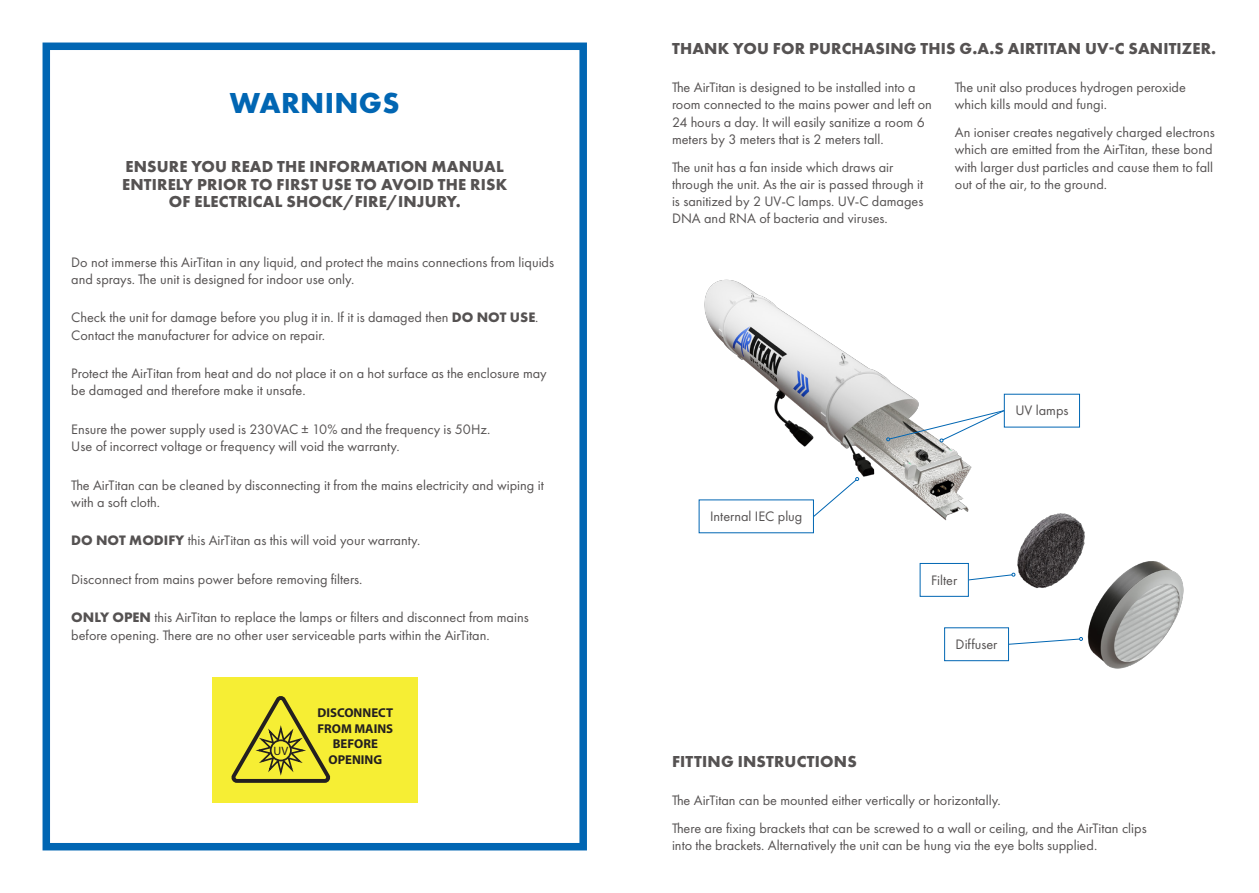
<style>
.page{position:relative;width:1259px;height:893px;background:#fff}
.page>*{position:absolute;margin:0;border:0;box-sizing:border-box;transform-origin:0 0}
.Heading_Blue{font:700 30px "Futura PT";letter-spacing:.01em;color:#0166b3}
.Grey_SubHead{font:700 16.5px/17.2px "Futura PT";letter-spacing:.01em;color:#555252;text-align:center}
.Body_Copy{font:14.25px/17.2px "Futura PT";color:#555252}
.t1{font:700 12.9px/15.5px "Myriad Pro";color:#231f20;text-align:center}
.t2{font:12.15px "Myriad Pro";color:#231f20}
.s1{font-weight:700}
</style>
<div class="page">
<div style="left:43px;top:43px;width:544px;height:807px;border:8px solid #0166b3"></div>
<div style="left:212px;top:677px;width:205px;height:126px;background:#f6ee34"></div>
<svg style="left:231px;top:696px;width:100px;height:87px"></svg>
<img style="left:702px;top:279px;width:482px;height:390px">
<div style="left:944px;top:627px;width:65px;height:34px;border:1px solid #0166b3"></div>
<div style="left:919px;top:563px;width:49px;height:34px;border:1px solid #0166b3"></div>
<svg style="left:813px;top:477px;width:46px;height:40px"></svg>
<svg style="left:968px;top:573px;width:47px;height:8px"></svg>
<svg style="left:1008px;top:637px;width:75px;height:8px"></svg>
<svg style="left:886px;top:410px;width:119px;height:32px"></svg>
<p class="Heading_Blue" style="left:230px;top:83px;width:171px">WARNINGS</p>
<p class="Grey_SubHead" style="left:122px;top:158px;width:386px">ENSURE YOU READ THE INFORMATION MANUAL<br>ENTIRELY PRIOR TO FIRST USE TO AVOID THE RISK<br>OF ELECTRICAL SHOCK/FIRE/INJURY.</p>
<p class="Body_Copy" style="left:71px;top:253px;width:484px">Do not immerse this AirTitan in any liquid, and protect the mains connections from liquids and sprays. The unit is designed for indoor use only.</p>
<p class="Body_Copy" style="left:71px;top:309px;width:469px">Check the unit for damage before you plug it in. If it is damaged then <span class="s1">DO NOT USE</span>.<br>Contact the manufacturer for advice on repair.</p>
<p class="Body_Copy" style="left:71px;top:365px;width:477px">Protect the AirTitan from heat and do not place it on a hot surface as the enclosure may be damaged and therefore make it unsafe.</p>
<p class="Body_Copy" style="left:71px;top:420px;width:420px">Ensure the power supply used is 230VAC ± 10% and the frequency is 50Hz.<br>Use of incorrect voltage or frequency will void the warranty.</p>
<p class="Body_Copy" style="left:71px;top:476px;width:474px">The AirTitan can be cleaned by disconnecting it from the mains electricity and wiping it with a soft cloth.</p>
<p class="Body_Copy" style="left:71px;top:532px;width:351px"><span class="s1">DO NOT MODIFY</span> this AirTitan as this will void your warranty.</p>
<p class="Body_Copy" style="left:71px;top:570px;width:293px">Disconnect from mains power before removing filters.</p>
<p class="Body_Copy" style="left:71px;top:609px;width:459px"><span class="s1">ONLY OPEN</span> this AirTitan to replace the lamps or filters and disconnect from mains before opening. There are no other user serviceable parts within the AirTitan.</p>
<p class="t2" style="left:273px;top:743px;width:16px">UV</p>
<p class="t1" style="left:317px;top:705px;width:77px">DISCONNECT<br>FROM MAINS<br>BEFORE<br>OPENING</p>
<p class="Grey_SubHead" style="left:672px;top:39px;width:545px">THANK YOU FOR PURCHASING THIS G.A.S AIRTITAN UV-C SANITIZER.</p>
<p class="Body_Copy" style="left:672px;top:79px;width:261px">The AirTitan is designed to be installed into a room connected to the mains power and left on 24 hours a day. It will easily sanitize a room 6 meters by 3 meters that is 2 meters tall.</p>
<p class="Body_Copy" style="left:672px;top:158px;width:253px">The unit has a fan inside which draws air through the unit. As the air is passed through it is sanitized by 2 UV-C lamps. UV-C damages DNA and RNA of bacteria and viruses.</p>
<p class="Body_Copy" style="left:955px;top:79px;width:233px">The unit also produces hydrogen peroxide which kills mould and fungi.</p>
<p class="Body_Copy" style="left:955px;top:124px;width:261px">An ioniser creates negatively charged electrons which are emitted from the AirTitan, these bond with larger dust particles and cause them to fall out of the air, to the ground.</p>
<p class="Body_Copy" style="left:710px;top:508px;width:94px">Internal IEC plug</p>
<p class="Body_Copy" style="left:1015px;top:402px;width:55px">UV lamps</p>
<p class="Body_Copy" style="left:931px;top:571px;width:28px">Filter</p>
<p class="Body_Copy" style="left:955px;top:636px;width:43px">Diffuser</p>
<p class="Grey_SubHead" style="left:672px;top:752px;width:186px">FITTING INSTRUCTIONS</p>
<p class="Body_Copy" style="left:672px;top:792px;width:330px">The AirTitan can be mounted either vertically or horizontally.</p>
<p class="Body_Copy" style="left:672px;top:820px;width:476px">There are fixing brackets that can be screwed to a wall or ceiling, and the AirTitan clips into the brackets. Alternatively the unit can be hung via the eye bolts supplied.</p>
</div>
